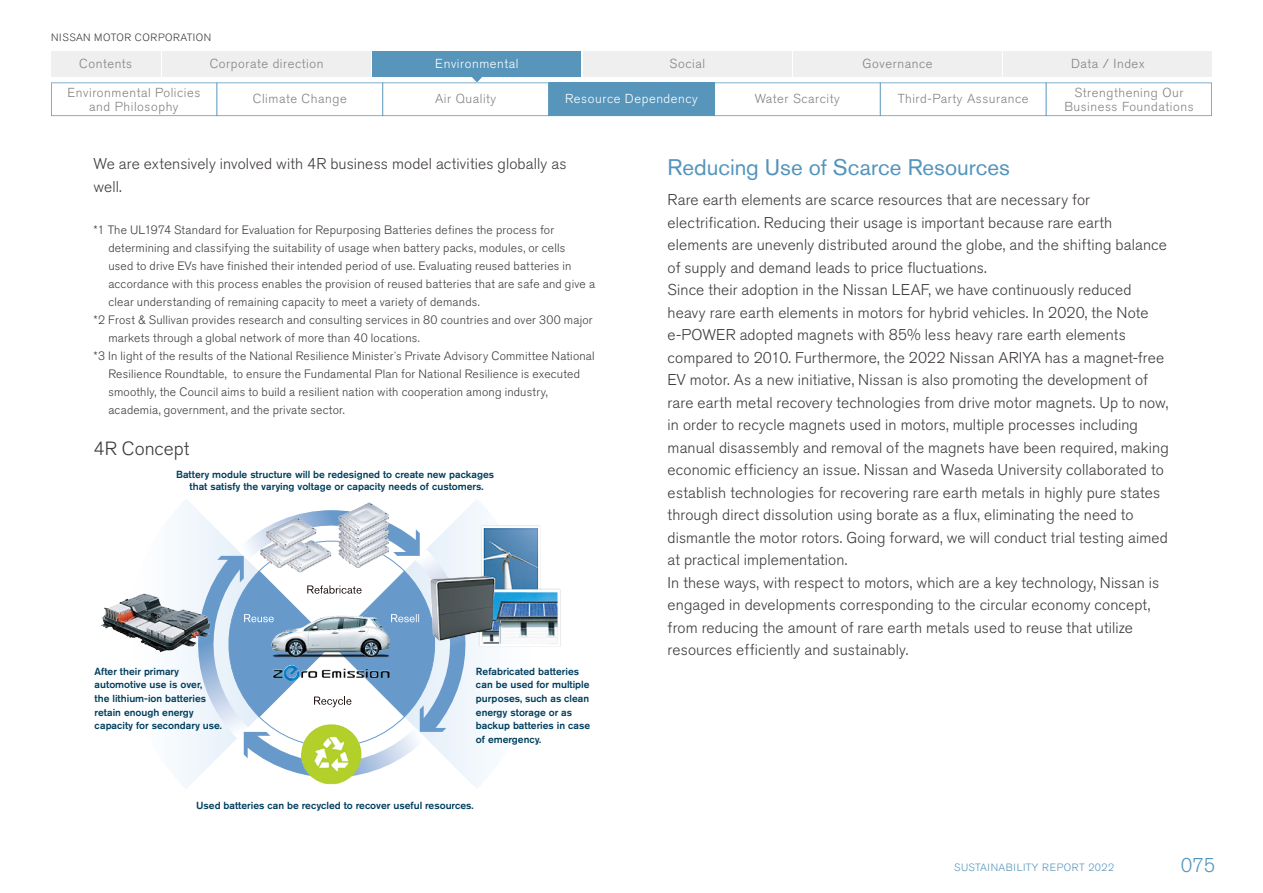
<style>
.page{position:relative;width:1263px;height:893px;background:#fff}
.page>*{position:absolute;margin:0;border:0;box-sizing:border-box;transform-origin:0 0}
.t1{font:22.35px "Nissan Pro";color:#5394bd}
.t2{font:300 19.8px "Nissan Pro";color:#5394bd}
.t3{font:300 18.9px "Nissan Pro";color:#3e3a39}
.t4{font:300 15.45px/22.5px "Nissan Pro";letter-spacing:.005em;color:#3e3a39}
.t5{font:300 12.9px "Nissan Pro";letter-spacing:.045em;color:#828282}
.t6{font:300 12.9px "Nissan Pro";letter-spacing:.045em;color:#fff}
.t7{font:300 12.15px/18px "Nissan Pro";letter-spacing:.015em;color:#3e3a39}
.t8{font:300 10.5px "Nissan Pro";letter-spacing:.04em;color:#5795bb}
.t9{font:300 10.5px "Nissan Pro";letter-spacing:.06em;color:#3e3a39}
.t10{font:500 10.2px/13.5px "Nissan Pro";color:#003e5d}
.s1{font-family:"Shin Go Pr 6 N";font-size:10.5px}
</style>
<div class="page">
<img style="left:101px;top:499px;width:460px;height:288px">
<svg style="left:185px;top:510px;width:293px;height:279px"></svg>
<div style="left:1004px;top:51px;width:208px;height:26px;background:#efefef"></div>
<div style="left:793px;top:51px;width:209px;height:26px;background:#efefef"></div>
<div style="left:583px;top:51px;width:208px;height:26px;background:#efefef"></div>
<div style="left:373px;top:51px;width:208px;height:26px;background:#5795bb"></div>
<div style="left:51px;top:51px;width:109px;height:26px;background:#efefef"></div>
<div style="left:163px;top:51px;width:208px;height:26px;background:#efefef"></div>
<svg style="left:51px;top:76px;width:1161px;height:40px"></svg>
<hr style="left:216px;top:82px;width:1px;height:34px;background:#5795bb">
<hr style="left:382px;top:82px;width:1px;height:34px;background:#5795bb">
<hr style="left:548px;top:82px;width:1px;height:34px;background:#5795bb">
<hr style="left:714px;top:82px;width:1px;height:34px;background:#5795bb">
<hr style="left:880px;top:82px;width:1px;height:34px;background:#5795bb">
<hr style="left:1046px;top:82px;width:1px;height:34px;background:#5795bb">
<p class="t9" style="left:51px;top:30px;width:162px">NISSAN MOTOR CORPORATION</p>
<p class="t5" style="left:79px;top:55px;width:55px">Contents</p>
<p class="t5" style="left:67px;top:84px;width:134px">Environmental Policies</p>
<p class="t5" style="left:1074px;top:84px;width:110px">Strengthening Our</p>
<p class="t5" style="left:210px;top:55px;width:115px">Corporate direction</p>
<p class="t5" style="left:669px;top:55px;width:37px">Social</p>
<p class="t5" style="left:862px;top:55px;width:71px">Governance</p>
<p class="t6" style="left:435px;top:55px;width:85px">Environmental</p>
<p class="t5" style="left:1071px;top:55px;width:75px">Data / Index</p>
<p class="t5" style="left:253px;top:90px;width:95px">Climate Change</p>
<p class="t5" style="left:435px;top:90px;width:63px">Air Quality</p>
<p class="t5" style="left:755px;top:90px;width:87px">Water Scarcity</p>
<p class="t6" style="left:565px;top:90px;width:134px">Resource Dependency</p>
<p class="t5" style="left:898px;top:90px;width:132px">Third-Party Assurance</p>
<p class="t5" style="left:89px;top:98px;width:91px">and Philosophy</p>
<p class="t5" style="left:1064px;top:98px;width:131px">Business Foundations</p>
<p class="t4" style="left:94px;top:153px;width:474px">We are extensively involved with R4 business model activities globally as well.</p>
<p class="t7" style="left:94px;top:221px;width:462px">1* The UL1974 Standard for Evaluation for Repurposing Batteries defines the process for</p>
<p class="t7" style="left:108px;top:239px;width:458px">determining and classifying the suitability of usage when battery packs, modules, or cells</p>
<p class="t7" style="left:108px;top:257px;width:465px">used to drive EVs have finished their intended period of use. Evaluating reused batteries in</p>
<p class="t7" style="left:108px;top:275px;width:488px">accordance with this process enables the provision of reused batteries that are safe and give a</p>
<p class="t7" style="left:108px;top:293px;width:373px">clear understanding of remaining capacity to meet a variety of demands.</p>
<p class="t7" style="left:94px;top:311px;width:501px">2* Frost &amp; Sullivan provides research and consulting services in 80 countries and over 300 major</p>
<p class="t7" style="left:108px;top:329px;width:313px">markets through a global network of more than 40 locations.</p>
<p class="t7" style="left:94px;top:347px;width:503px">I n3* light of the results of the National Resilience Minister<span class="s1">ʼ</span>s Private Advisory Committee National</p>
<p class="t7" style="left:233px;top:365px;width:348px">to ensure the Fundamental Plan for National Resilience is executed</p>
<p class="t7" style="left:108px;top:365px;width:441px">Resilience Roundtable,<br>smoothly, the Council aims to build a resilient nation with cooperation among industry, academia, government, and the private sector.</p>
<p class="t3" style="left:94px;top:436px;width:97px">R4 Concept</p>
<p class="t10" style="left:176px;top:468px;width:320px;line-height:12.3px;text-align:center">Battery module structure will be redesigned to create new packages that satisfy the varying voltage or capacity needs of customers.</p>
<p class="t10" style="left:95px;top:664px;width:129px">After their primary automotive use is over,<br>the lithium-ion batteries retain enough energy capacity for secondary use.</p>
<p class="t10" style="left:476px;top:664px;width:116px">Refabricated batteries can be used for multiple purposes, such as clean energy storage or as backup batteries in case of emergency.</p>
<p class="t10" style="left:196px;top:799px;width:279px">Used batteries can be recycled to recover useful resources.</p>
<h1 class="t1" style="left:668px;top:152px;width:344px">Reducing Use of Scarce Resources</h1>
<p class="t4" style="left:668px;top:189px;width:503px">Rare earth elements are scarce resources that are necessary for electrification. Reducing their usage is important because rare earth elements are unevenly distributed around the globe, and the shifting balance of supply and demand leads to price fluctuations.<br>Since their adoption in the Nissan LEAF, we have continuously reduced heavy rare earth elements in motors for hybrid vehicles In. 2020, the Note<br>-e POWER adopted magnets with 85% less heavy rare earth elements compared to 2010. Furthermore, the 2022 Nissan ARIYA has a magnet-free EV motor. As a new initiative, Nissan is also promoting the development of rare earth metal recovery technologies from drive motor magnets. Up to now, in order to recycle magnets used in motors, multiple processes including manual disassembly and removal of the magnets have been required, making economic efficiency an issue. Nissan and Waseda University collaborated to establish technologies for recovering rare earth metals in highly pure states through direct dissolution using borate as a flux, eliminating the need to dismantle the motor rotors. Going forward, we will conduct trial testing aimed at practical implementation.<br>In these ways, with respect to motors, which are a key technology, Nissan is engaged in developments corresponding to the circular economy concept, from reducing the amount of rare earth metals used to reuse that utilize resources efficiently and sustainably.</p>
<p class="t8" style="left:954px;top:861px;width:162px">SUSTAINABILITY REPORT 2022</p>
<p class="t2" style="left:1181px;top:852px;width:36px">075</p>
</div>
